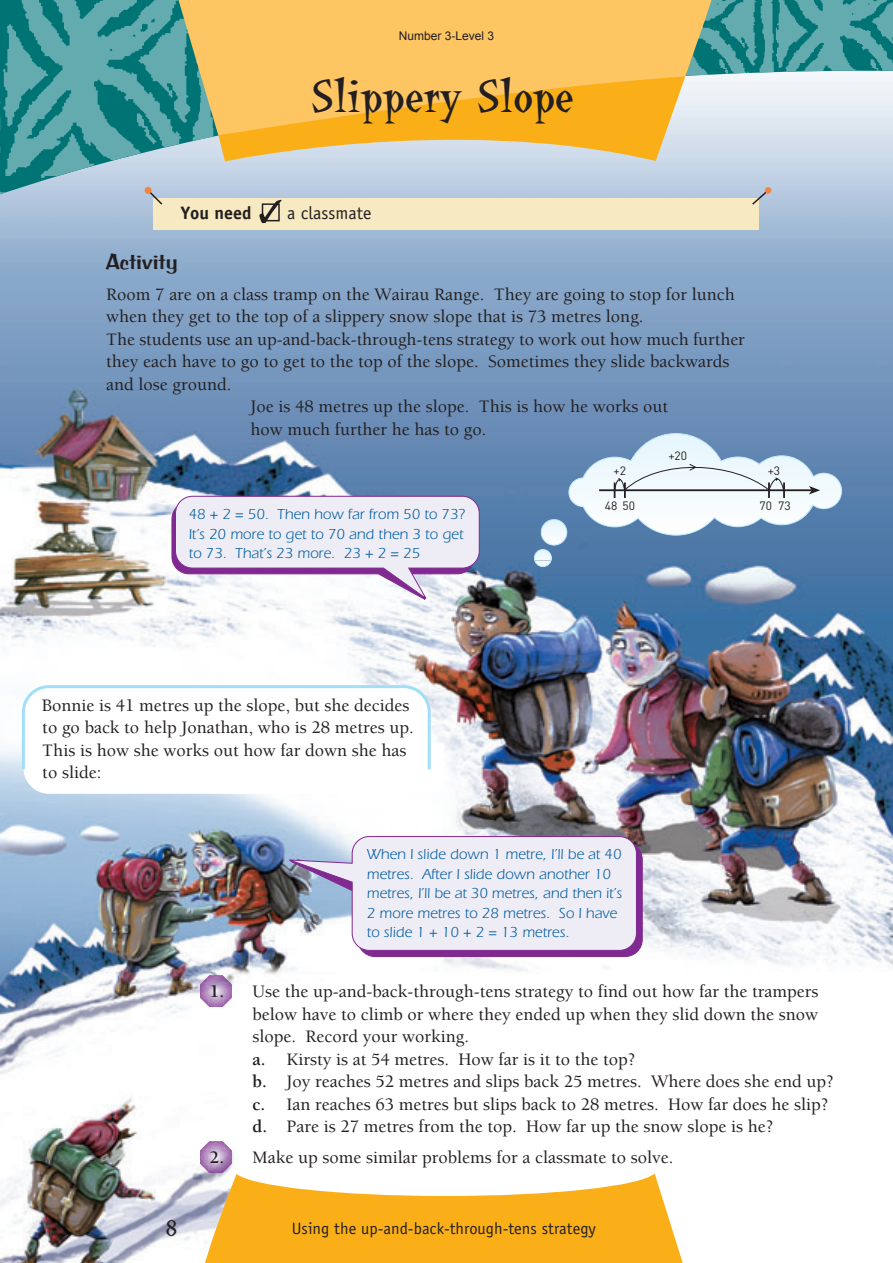
<style>
.page{position:relative;width:893px;height:1263px;background:#fff}
.page>*{position:absolute;margin:0;border:0;box-sizing:border-box;transform-origin:0 0}
.t1{font:48px "La Bamba Plain";color:#231f20}
.t2{font:24px "La Bamba Plain";color:#231f20}
.t3{font:22.5px "Arab Bru D";color:#231f20}
.t4{font:500 18px/22.5px "Berkeley NZ";color:#231f20}
.t5{font:18px "Officina Sans NZ";color:#231f20}
.t6{font:700 18px "Officina Sans NZ";color:#231f20}
.t7{font:16.5px "Officina Sans NZ";color:#231f20}
.t8{font:15px/19.5px "Itc Eras";color:#015ca3}
.t9{font:12px "DIN";color:#231f20}
.t10{font:12px "Arial";color:#231f20}
.s1{font-weight:700}
</style>
<div class="page">
<img style="left:0;top:199px;width:893px;height:1064px">
<svg style="left:0;top:74px;width:893px;height:125px;background:#cbd8e8"></svg>
<img style="left:796px;top:0;width:97px;height:74px">
<img style="left:716px;top:0;width:80px;height:83px">
<img style="left:0;top:0;width:245px;height:194px">
<svg style="left:215px;top:135px;width:475px;height:26px;background:#e1c890"></svg>
<svg style="left:175px;top:0;width:541px;height:135px;background:#f0be5b"></svg>
<svg style="left:200px;top:1141px;width:487px;height:122px"></svg>
<svg style="left:200px;top:975px;width:32px;height:32px"></svg>
<div style="left:153px;top:198px;width:606px;height:32px;background:#f7e9c1"></div>
<svg style="left:259px;top:200px;width:23px;height:23px"></svg>
<svg style="left:148px;top:190px;width:16px;height:16px"></svg>
<div style="left:145px;top:187px;width:7px;height:7px;background:#f58340;border-radius:50%"></div>
<svg style="left:750px;top:190px;width:18px;height:16px"></svg>
<div style="left:765px;top:187px;width:6px;height:7px;background:#f58340;border-radius:50%"></div>
<svg style="left:541px;top:520px;width:26px;height:25px"></svg>
<div style="left:541px;top:519px;width:26px;height:26px;border:1px solid #c3e9fa;border-radius:50%"></div>
<svg style="left:534px;top:549px;width:17px;height:17px"></svg>
<div style="left:534px;top:549px;width:18px;height:18px;border:1px solid #c3e9fa;border-radius:50%"></div>
<svg style="left:568px;top:433px;width:274px;height:103px"></svg>
<div style="left:24px;top:685px;width:405px;height:109px;background:#fff;border-radius:26px"></div>
<svg style="left:171px;top:495px;width:309px;height:107px"></svg>
<svg style="left:284px;top:836px;width:359px;height:121px;background:#dcd6e7"></svg>
<svg style="left:20px;top:684px;width:412px;height:88px"></svg>
<p class="t10" style="left:399px;top:28px;width:97px">Number 3-Level 3</p>
<h1 class="t1" style="left:311px;top:67px;width:264px">Slippery Slope</h1>
<p class="t6" style="left:181px;top:201px;width:72px">You need</p>
<p class="t5" style="left:287px;top:202px;width:86px">a classmate</p>
<p class="t3" style="left:106px;top:248px;width:73px">Activity</p>
<p class="t4" style="left:106px;top:283px;width:630px">Room 7 are on a class tramp on the Wairau Range. They are going to stop for lunch</p>
<p class="t4" style="left:106px;top:306px;width:539px">when they get to the top of a slippery snow slope that is 73 metres long.</p>
<p class="t4" style="left:106px;top:328px;width:640px">The students use an up-and-back-through-tens strategy to work out how much further</p>
<p class="t4" style="left:106px;top:351px;width:625px">they each have to go to get to the top of the slope. Sometimes they slide backwards</p>
<p class="t4" style="left:106px;top:373px;width:127px">and lose ground.</p>
<p class="t4" style="left:251px;top:396px;width:419px">Joe is 48 metres up the slope. This is how he works out</p>
<p class="t4" style="left:251px;top:418px;width:237px">how much further he has to go.</p>
<p class="t9" style="left:668px;top:448px;width:20px">+20</p>
<p class="t8" style="left:189px;top:505px;width:278px">48 + 2 = 50. Then how far from 50 to 73?<br>It’s 20 more to get to 70 and then 3 to get to 73. That’s 23 more. 23 + 2 = 25</p>
<p class="t4" style="left:42px;top:694px;width:373px">Bonnie is 41 metres up the slope, but she decides to go back to help Jonathan, who is 28 metres up.<br>This is how she works out how far down she has to slide:</p>
<p class="t9" style="left:613px;top:463px;width:14px">+2</p>
<p class="t9" style="left:768px;top:463px;width:14px">+3</p>
<p class="t9" style="left:605px;top:498px;width:32px">48 50</p>
<p class="t9" style="left:760px;top:499px;width:33px">70 73</p>
<p class="t8" style="left:367px;top:845px;width:257px">When I slide down 1 metre, I’ll be at 40 metres. After I slide down another 10 metres, I’ll be at 30 metres, and then it’s 2 more metres to 28 metres. So I have to slide 1 + 10 + 2 = 13 metres.</p>
<h2 class="t2" style="left:166px;top:1213px;width:13px">8</h2>
<p class="t4" style="left:252px;top:980px;width:583px;text-indent:-43px"><span class="s1">1.</span> Use the up-and-back-through-tens strategy to find out how far the trampers below have to climb or where they ended up when they slid down the snow slope. Record your working.<br><span class="s1">a.</span> Kirsty is at 54 metres. How far is it to the top?<br><span class="s1">b.</span> Joy reaches 52 metres and slips back 25 metres. Where does she end up? <span class="s1">c.</span> Ian reaches 63 metres but slips back to 28 metres. How far does he slip? <span class="s1">d.</span> Pare is 27 metres from the top. How far up the snow slope is he?</p>
<p class="t4" style="left:210px;top:1146px;width:465px"><span class="s1">2.</span> Make up some similar problems for a classmate to solve.</p>
<p class="t7" style="left:292px;top:1219px;width:306px">Using the up-and-back-through-tens strategy</p>
</div>
